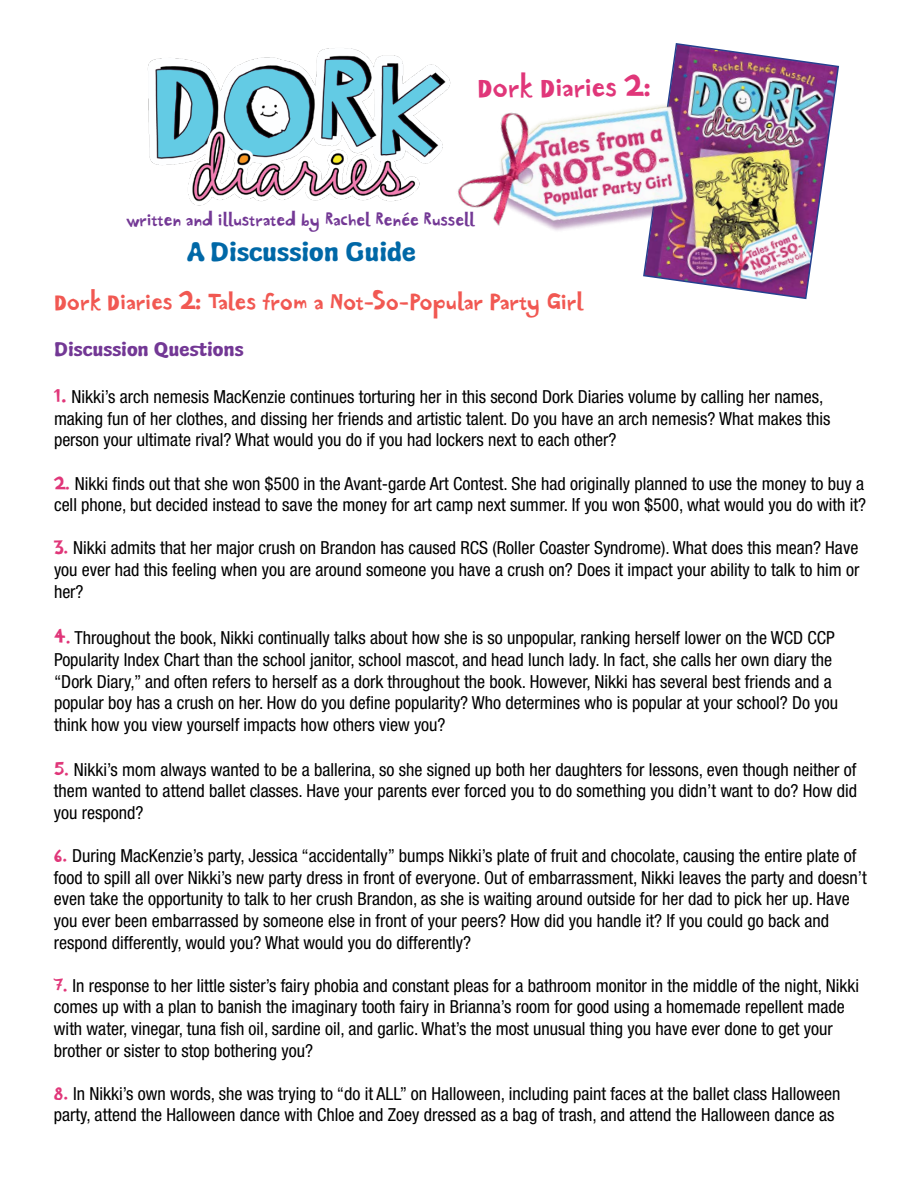
<style>
.page{position:relative;width:918px;height:1188px;background:#fff}
.page>*{position:absolute;margin:0;border:0;box-sizing:border-box;transform-origin:0 0}
.t1{font:30px "Potato Cut";color:#e03679}
.t2{font:28.5px "Wubble";color:#0068a7}
.t3{font:25.5px "Potato Cut";color:#f15852}
.t4{font:21px "Wubble";color:#733895}
.t5{font:19.5px "Potato Cut";color:#733895}
.t6{font:condensed 18px/21.6px "Helvetica Neue LT Std";color:#000}
.s1{font-family:"Potato Cut";font-stretch:normal;font-size:21px;color:#e03679}
.s2{font-family:"Potato Cut";font-stretch:normal;color:#e03679}
.s3{font-family:"Potato Cut";font-stretch:normal;font-size:19.5px;color:#e03679}
</style>
<div class="page">
<img style="left:147px;top:48px;width:282px;height:158px">
<img style="left:643px;top:43px;width:196px;height:256px">
<img style="left:429px;top:60px;width:299px;height:210px">
<h1 class="t1" style="left:477px;top:66px;width:176px">Dork Diaries 2:</h1>
<p class="t5" style="left:126px;top:206px;width:350px">written and illustrated by Rachel Renée Russell</p>
<h2 class="t2" style="left:188px;top:236px;width:230px">A Discussion Guide</h2>
<h3 class="t3" style="left:54px;top:283px;width:531px">Dork Diaries 2: Tales from a Not-So-Popular Party Girl</h3>
<p class="t4" style="left:54px;top:338px;width:191px">Discussion Questions</p>
<p class="t6" style="left:54px;top:386px;width:778px"><span class="s1">1.</span> Nikki’s arch nemesis MacKenzie continues torturing her in this second Dork Diaries volume by calling her names, making fun of her clothes, and dissing her friends and artistic talent. Do you have an arch nemesis? What makes this person your ultimate rival? What would you do if you had lockers next to each other?</p>
<p class="t6" style="left:54px;top:472px;width:814px"><span class="s2">2.</span> Nikki finds out that she won $500 in the Avant-garde Art Contest. She had originally planned to use the money to buy a cell phone, but decided instead to save the money for art camp next summer. If you won $500, what would you do with it?</p>
<p class="t6" style="left:54px;top:537px;width:807px;text-align:justify"><span class="s2">3.</span> Nikki admits that her major crush on Brandon has caused RCS (Roller Coaster Syndrome). What does this mean? Have you ever had this feeling when you are around someone you have a crush on? Does it impact your ability to talk to him or her?</p>
<p class="t6" style="left:54px;top:627px;width:786px"><span class="s1">4</span><span class="s2">.</span> Throughout the book, Nikki continually talks about how she is so unpopular, ranking herself lower on the WCD CCP Popularity Index Chart than the school janitor, school mascot, and head lunch lady. In fact, she calls her own diary the “Dork Diary,” and often refers to herself as a dork throughout the book. However, Nikki has several best friends and a popular boy has a crush on her. How do you define popularity? Who determines who is popular at your school? Do you think how you view yourself impacts how others view you?</p>
<p class="t6" style="left:54px;top:759px;width:805px;text-align:justify"><span class="s3">5</span><span class="s2">.</span> Nikki’s mom always wanted to be a ballerina, so she signed up both her daughters for lessons, even though neither of them wanted to attend ballet classes. Have your parents ever forced you to do something you didn’t want to do? How did you respond?</p>
<p class="t6" style="left:54px;top:845px;width:814px"><span class="s2">6.</span> During MacKenzie’s party, Jessica “accidentally” bumps Nikki’s plate of fruit and chocolate, causing the entire plate of food to spill all over Nikki’s new party dress in front of everyone. Out of embarrassment, Nikki leaves the party and doesn’t even take the opportunity to talk to her crush Brandon, as she is waiting around outside for her dad to pick her up. Have you ever been embarrassed by someone else in front of your peers? How did you handle it? If you could go back and respond differently, would you? What would you do differently?</p>
<p class="t6" style="left:54px;top:975px;width:807px"><span class="s2">7.</span> In response to her little sister’s fairy phobia and constant pleas for a bathroom monitor in the middle of the night, Nikki comes up with a plan to banish the imaginary tooth fairy in Brianna’s room for good using a homemade repellent made with water, vinegar, tuna fish oil, sardine oil, and garlic. What’s the most unusual thing you have ever done to get your brother or sister to stop bothering you?</p>
<p class="t6" style="left:54px;top:1083px;width:788px"><span class="s2">8.</span> In Nikki’s own words, she was trying to “do it ALL” on Halloween, including paint faces at the ballet class Halloween party, attend the Halloween dance with Chloe and Zoey dressed as a bag of trash, and attend the Halloween dance as</p>
</div>
